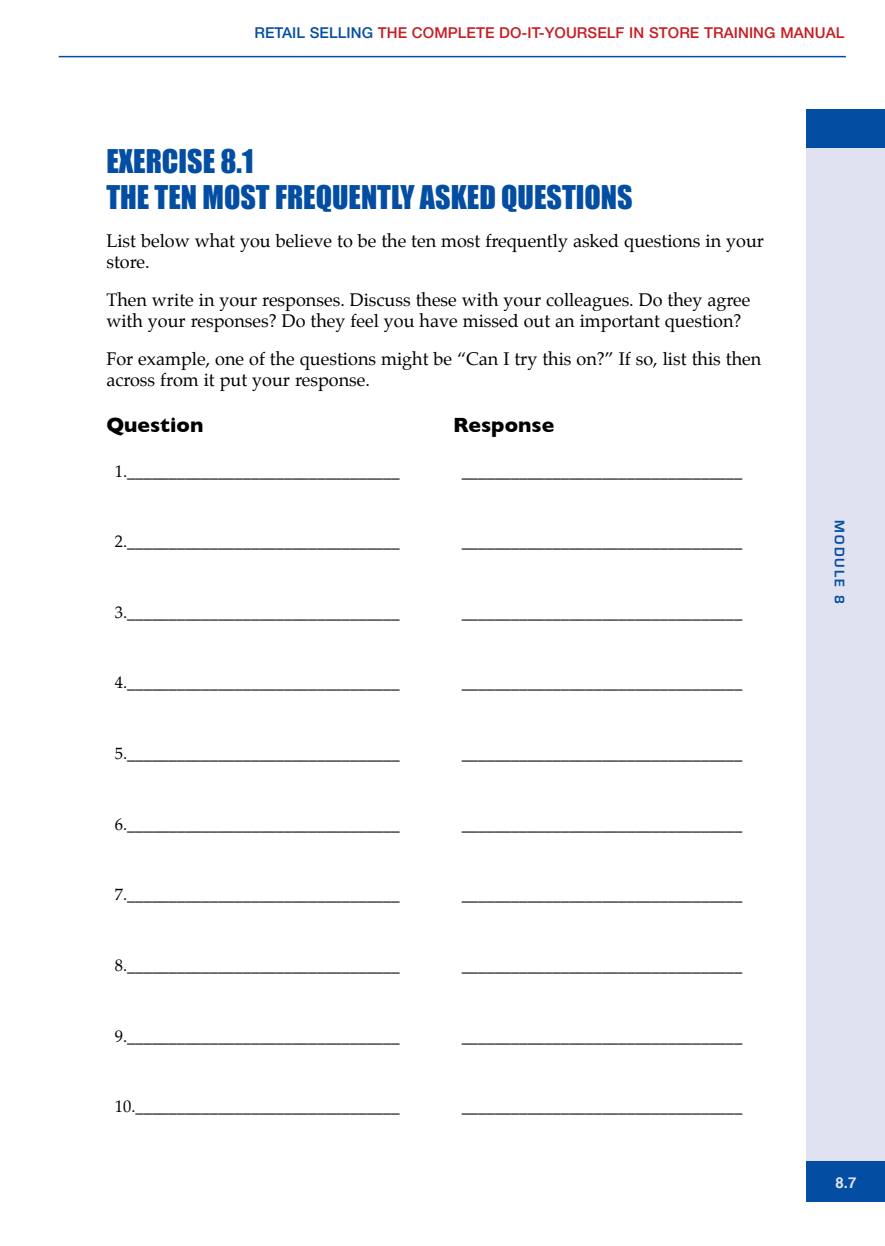
<style>
.page{position:relative;width:885px;height:1246px;background:#fff}
.page>*{position:absolute;margin:0;border:0;box-sizing:border-box;transform-origin:0 0}
.t1{font:30px/36px "Impact";color:#034ea2}
.t2{font:700 21px "Gill Sans";color:#000}
.t3{font:18px/21px "Palatino";color:#000}
.t4{font:16.5px "Palatino";color:#000}
.t5{font:500 15px "Helvetica Neue";letter-spacing:.005em;color:#c61d23}
.t6{font:700 15px "Helvetica";color:#e0e2f2}
.t7{font:700 14.25px "Eurostile";letter-spacing:.15em;color:#034ea2}
.s1{color:#034ea2}
</style>
<div class="page">
<div style="left:806px;top:109px;width:78px;height:1093px;background:#034ea2"></div>
<hr style="left:59px;top:56px;width:786px;height:1px;background:#034ea2">
<div style="left:806px;top:149px;width:78px;height:1012px;background:#e0e2f2"></div>
<p class="t5" style="left:254px;top:24px;width:591px"><span class="s1">RETAIL SELLING</span> THE COMPLETE DO-IT-YOURSELF IN STORE TRAINING MANUAL</p>
<h1 class="t1" style="left:106px;top:142px;width:528px">EXERCISE 8.1<br>THE TEN MOST FREQUENTLY ASKED QUESTIONS</h1>
<p class="t3" style="left:106px;top:230px;width:659px">List below what you believe to be the ten most frequently asked questions in your store.</p>
<p class="t3" style="left:106px;top:289px;width:645px">Then write in your responses. Discuss these with your colleagues. Do they agree with your responses? Do they feel you have missed out an important question?</p>
<p class="t3" style="left:106px;top:348px;width:656px">For example, one of the questions might be “Can I try this on?” If so, list this then across from it put your response.</p>
<p class="t2" style="left:106px;top:412px;width:98px">Question</p>
<p class="t2" style="left:453px;top:412px;width:102px">Response</p>
<p class="t4" style="left:115px;top:457px;width:286px">1._________________________________</p>
<p class="t4" style="left:461px;top:457px;width:282px">__________________________________</p>
<p class="t4" style="left:115px;top:528px;width:286px">2._________________________________</p>
<p class="t4" style="left:115px;top:598px;width:286px">3._________________________________</p>
<p class="t4" style="left:115px;top:669px;width:286px">4._________________________________</p>
<p class="t4" style="left:115px;top:740px;width:286px">5._________________________________</p>
<p class="t4" style="left:115px;top:810px;width:286px">6._________________________________</p>
<p class="t4" style="left:115px;top:881px;width:286px">7._________________________________</p>
<p class="t4" style="left:115px;top:951px;width:286px">8._________________________________</p>
<p class="t4" style="left:115px;top:1022px;width:286px">9._________________________________</p>
<p class="t4" style="left:115px;top:1093px;width:286px">10.________________________________</p>
<p class="t4" style="left:461px;top:528px;width:282px">__________________________________</p>
<p class="t4" style="left:461px;top:598px;width:282px">__________________________________</p>
<p class="t4" style="left:461px;top:669px;width:282px">__________________________________</p>
<p class="t4" style="left:461px;top:740px;width:282px">__________________________________</p>
<p class="t4" style="left:461px;top:810px;width:282px">__________________________________</p>
<p class="t4" style="left:461px;top:881px;width:282px">__________________________________</p>
<p class="t4" style="left:461px;top:951px;width:282px">__________________________________</p>
<p class="t4" style="left:461px;top:1022px;width:282px">__________________________________</p>
<p class="t4" style="left:461px;top:1093px;width:282px">__________________________________</p>
<p class="t7" style="left:847px;top:520px;width:85px;rotate:90deg">MODULE 8</p>
<p class="t6" style="left:835px;top:1170px;width:22px">8.7</p>
</div>
